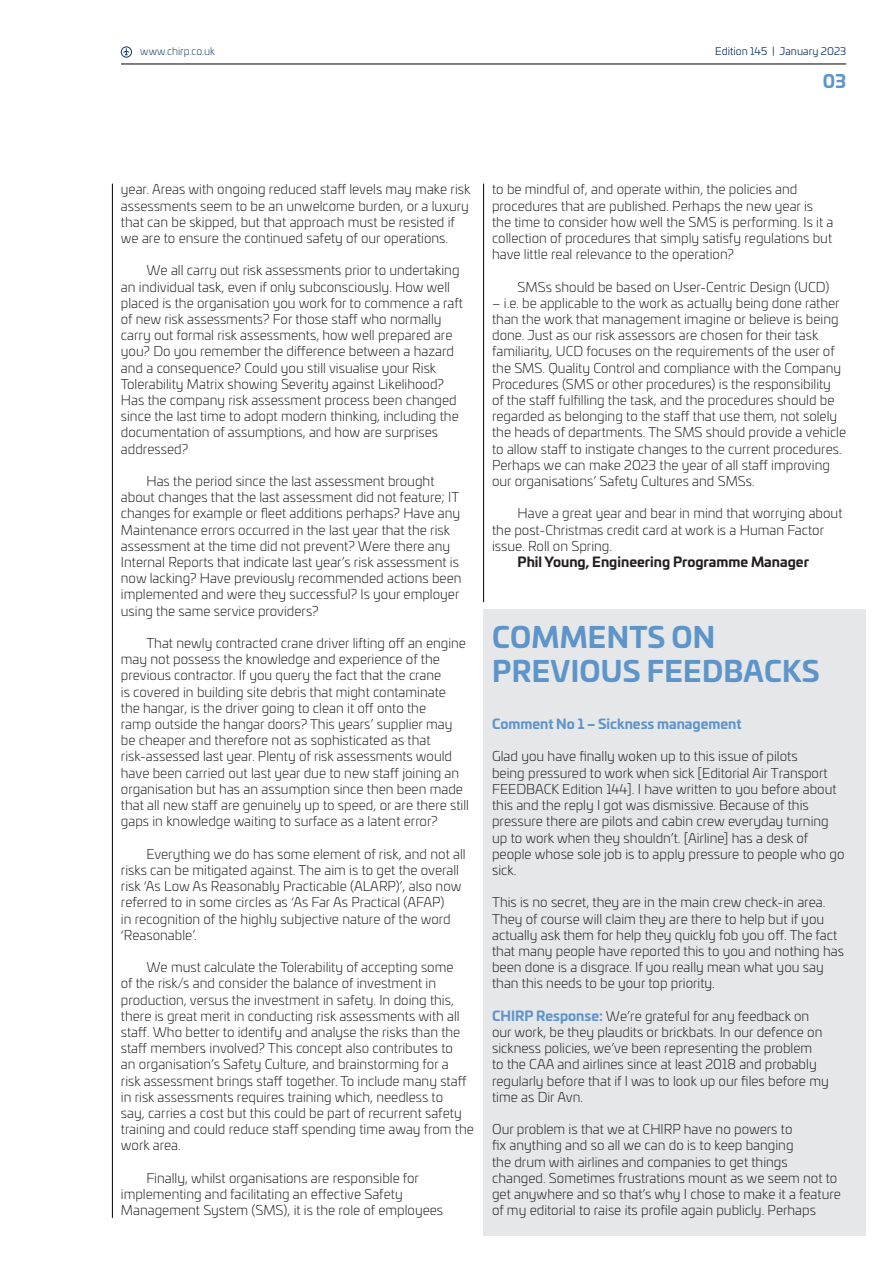
<style>
.page{position:relative;width:893px;height:1263px;background:#fff}
.page>*{position:absolute;margin:0;border:0;box-sizing:border-box;transform-origin:0 0}
.Comments_Heading_1{font:700 28.5px/34.2px "Univia Pro";letter-spacing:.01em;color:#5d94c9}
.t1{font:700 18px "Univia Pro";color:#5d94c9}
.Body_Copy{font:300 13.5px/16.2px "Univia Pro";color:#231f20}
.Comments_Body_Copy{font:300 13.5px/16.2px "Univia Pro";color:#231f20}
.Body_Copy-2{font:700 13.5px "Univia Pro";color:#231f20}
.Comments_Heading_2{font:700 13.5px "Univia Pro";color:#5d94c9}
.t2{font:10.5px "Univia Pro";color:#143a65}
.t3{font:300 10.5px "Univia Pro";color:#143a65}
.s1{font-weight:700;color:#5d94c9}
</style>
<div class="page">
<div style="left:483px;top:609px;width:382px;height:626px;background:#e6e7e9"></div>
<hr style="left:121px;top:64px;width:725px;height:1px;background:#010203">
<svg style="left:121px;top:46px;width:11px;height:12px"></svg>
<hr style="left:112px;top:184px;width:1px;height:1034px;background:#010203">
<hr style="left:483px;top:184px;width:1px;height:418px;background:#010203">
<p class="t3" style="left:140px;top:44px;width:76px">www.chirp.co.uk</p>
<p class="t2" style="left:715px;top:44px;width:132px">Edition 145 | January 2023</p>
<h2 class="t1" style="left:823px;top:67px;width:25px">03</h2>
<p class="Body_Copy" style="left:121px;top:181px;width:351px">year. Areas with ongoing reduced staff levels may make risk assessments seem to be an unwelcome burden, or a luxury that can be skipped, but that approach must be resisted if we are to ensure the continued safety of our operations.</p>
<p class="Body_Copy" style="left:121px;top:262px;width:344px;text-indent:26px">We all carry out risk assessments prior to undertaking an individual task, even if only subconsciously. How well placed is the organisation you work for to commence a raft of new risk assessments? For those staff who normally carry out formal risk assessments, how well prepared are you? Do you remember the difference between a hazard and a consequence? Could you still visualise your Risk Tolerability Matrix showing Severity against Likelihood?<br>Has the company risk assessment process been changed since the last time to adopt modern thinking, including the documentation of assumptions, and how are surprises addressed?</p>
<p class="Body_Copy" style="left:121px;top:472px;width:342px;text-indent:26px">Has the period since the last assessment brought about changes that the last assessment did not feature; IT changes for example or fleet additions perhaps? Have any Maintenance errors occurred in the last year that the risk assessment at the time did not prevent? Were there any Internal Reports that indicate last year’s risk assessment is now lacking? Have previously recommended actions been implemented and were they successful? Is your employer using the same service providers?</p>
<p class="Body_Copy" style="left:121px;top:634px;width:350px;text-indent:26px">That newly contracted crane driver lifting off an engine may not possess the knowledge and experience of the previous contractor. If you query the fact that the crane<br>is covered in building site debris that might contaminate<br>the hangar, is the driver going to clean it off onto the<br>ramp outside the hangar doors? This years’ supplier may be cheaper and therefore not as sophisticated as that risk-assessed last year. Plenty of risk assessments would have been carried out last year due to new staff joining an organisation but has an assumption since then been made that all new staff are genuinely up to speed, or are there still gaps in knowledge waiting to surface as a latent error?</p>
<p class="Body_Copy" style="left:121px;top:845px;width:346px;text-indent:26px">Everything we do has some element of risk, and not all risks can be mitigated against. The aim is to get the overall risk ‘As Low As Reasonably Practicable (ALARP)’, also now referred to in some circles as ‘As Far As Practical (AFAP)<br>in recognition of the highly subjective nature of the word ‘Reasonable’.</p>
<p class="Body_Copy" style="left:121px;top:958px;width:355px;text-indent:26px">We must calculate the Tolerability of accepting some<br>of the risk/s and consider the balance of investment in production, versus the investment in safety. In doing this, there is great merit in conducting risk assessments with all staff. Who better to identify and analyse the risks than the staff members involved? This concept also contributes to<br>an organisation’s Safety Culture, and brainstorming for a<br>risk assessment brings staff together. To include many staff in risk assessments requires training which, needless to<br>say, carries a cost but this could be part of recurrent safety training and could reduce staff spending time away from the work area.</p>
<p class="Body_Copy" style="left:121px;top:1169px;width:324px;text-indent:26px">Finally, whilst organisations are responsible for implementing and facilitating an effective Safety<br>Management System (SMS), it is the role of employees</p>
<p class="Body_Copy" style="left:492px;top:181px;width:343px">to be mindful of, and operate within, the policies and procedures that are published. Perhaps the new year is the time to consider how well the SMS is performing. Is it a collection of procedures that simply satisfy regulations but have little real relevance to the operation?</p>
<p class="Body_Copy" style="left:518px;top:278px;width:313px">SMSs should be based on User-Centric Design (UCD)</p>
<p class="Body_Copy" style="left:492px;top:294px;width:356px">– i.e. be applicable to the work as actually being done rather than the work that management imagine or believe is being done. Just as our risk assessors are chosen for their task familiarity, UCD focuses on the requirements of the user of the SMS. Quality Control and compliance with the Company Procedures (SMS or other procedures) is the responsibility of the staff fulfilling the task, and the procedures should be regarded as belonging to the staff that use them, not solely the heads of departments. The SMS should provide a vehicle to allow staff to instigate changes to the current procedures.<br>Perhaps we can make 2023 the year of all staff improving our organisations’ Safety Cultures and SMSs.</p>
<p class="Body_Copy" style="left:492px;top:505px;width:352px;text-indent:26px">Have a great year and bear in mind that worrying about the post-Christmas credit card at work is a Human Factor issue. Roll on Spring.</p>
<p class="Body_Copy-2" style="left:518px;top:551px;width:293px">Phil Young, Engineering Programme Manager</p>
<p class="Comments_Heading_1" style="left:492px;top:618px;width:329px">COMMENTS ON<br>PREVIOUS FEEDBACKS</p>
<p class="Comments_Heading_2" style="left:492px;top:713px;width:251px">Comment No 1 – Sickness management</p>
<p class="Comments_Body_Copy" style="left:492px;top:748px;width:354px">Glad you have finally woken up to this issue of pilots<br>being pressured to work when sick [Editorial Air Transport FEEDBACK Edition 144]. I have written to you before about this and the reply I got was dismissive. Because of this pressure there are pilots and cabin crew everyday turning up to work when they shouldn’t. [Airline] has a desk of people whose sole job is to apply pressure to people who go sick.</p>
<p class="Comments_Body_Copy" style="left:492px;top:894px;width:353px">This is no secret, they are in the main crew check-in area.<br>They of course will claim they are there to help but if you actually ask them for help they quickly fob you off. The fact that many people have reported this to you and nothing has been done is a disgrace. If you really mean what you say than this needs to be your top priority.</p>
<p class="Comments_Body_Copy" style="left:492px;top:1007px;width:338px"><span class="s1">CHIRP Response:</span> We’re grateful for any feedback on our work, be they plaudits or brickbats. In our defence on sickness policies, we’ve been representing the problem<br>to the CAA and airlines since at least 2018 and probably regularly before that if I was to look up our files before my time as Dir Avn.</p>
<p class="Comments_Body_Copy" style="left:492px;top:1120px;width:350px">Our problem is that we at CHIRP have no powers to<br>fix anything and so all we can do is to keep banging<br>the drum with airlines and companies to get things changed. Sometimes frustrations mount as we seem not to get anywhere and so that’s why I chose to make it a feature of my editorial to raise its profile again publicly. Perhaps</p>
</div>
